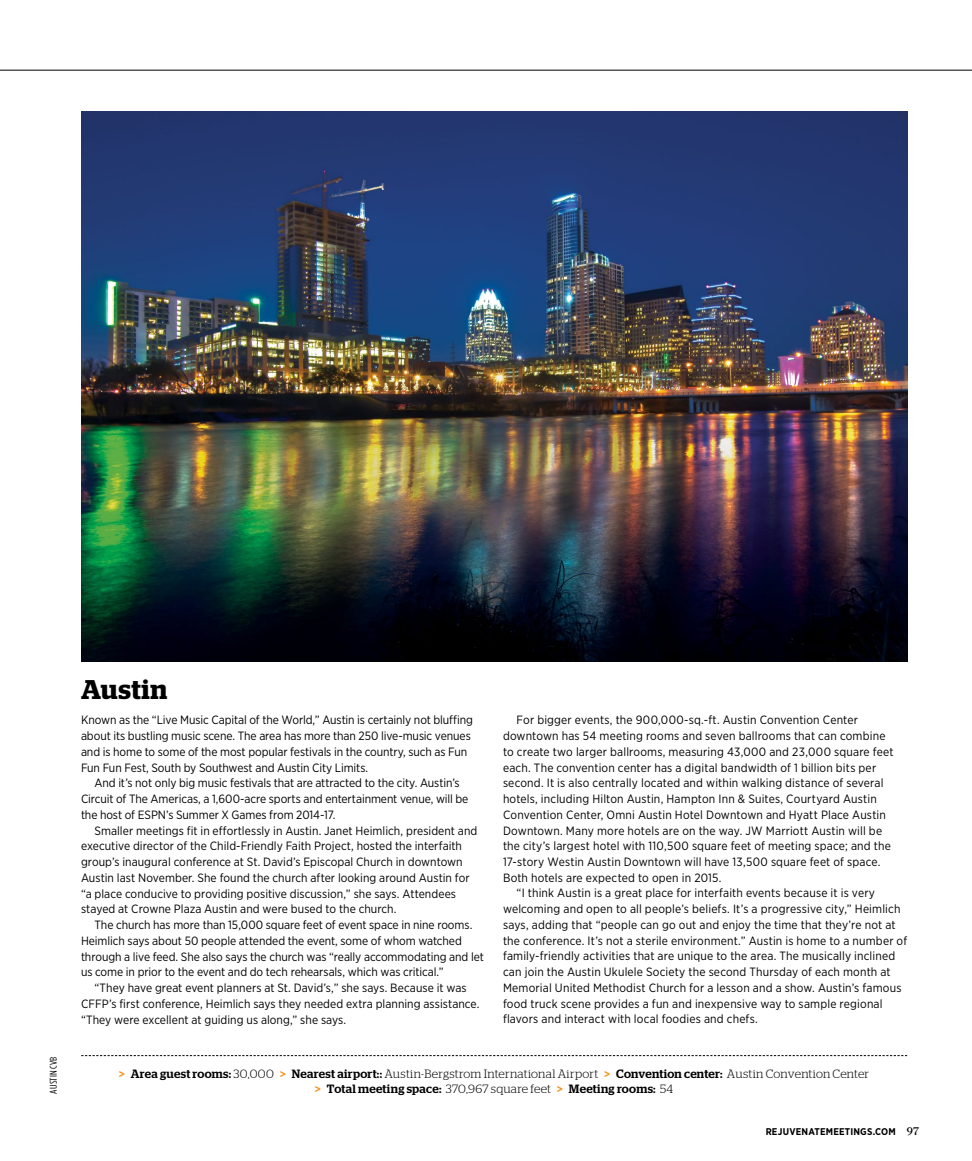
<style>
.page{position:relative;width:972px;height:1161px;background:#fff}
.page>*{position:absolute;margin:0;border:0;box-sizing:border-box;transform-origin:0 0}
.t1{font:600 27px "Stag";letter-spacing:.025em;color:#000}
.t2{font:12px/15.8px "Gotham Narrow";letter-spacing:.005em;color:#000}
.t3{font:300 12px/15.8px "Stag";letter-spacing:.025em;color:#000;text-align:center}
.t4{font:700 9.75px "Gotham Narrow";letter-spacing:.02em;color:#000}
.t5{font:9.75px "Gotham Condensed";letter-spacing:.01em;color:#000;scale:1.12 1}
.s1{font-weight:500;color:#f7941f}
.s2{font-weight:500}
.s3{font-family:"Farnham Text Regular LF";font-weight:400;font-size:11.25px}
</style>
<div class="page">
<hr style="left:0;top:70px;width:972px;height:1px;background:#000">
<svg style="left:81px;top:1055px;width:826px;height:1px"></svg>
<img style="left:81px;top:112px;width:826px;height:549px">
<p class="t5" style="left:48px;top:1094px;width:35px;rotate:-90deg">Austin CVB</p>
<h1 class="t1" style="left:81px;top:674px;width:88px">Austin</h1>
<p class="t2" style="left:81px;top:712px;width:393px">Known as the “Live Music Capital of the World,” Austin is certainly not bluffing about its bustling music scene. The area has more than 250 live-music venues and is home to some of the most popular festivals in the country, such as Fun Fun Fun Fest, South by Southwest and Austin City Limits.</p>
<p class="t2" style="left:81px;top:775px;width:389px;text-indent:14px">And it’s not only big music festivals that are attracted to the city. Austin’s<br>Circuit of The Americas, a 1,600-acre sports and entertainment venue, will be the host of ESPN’s Summer X Games from 2014-17.</p>
<p class="t2" style="left:81px;top:822px;width:398px;text-indent:14px">Smaller meetings fit in effortlessly in Austin. Janet Heimlich, president and executive director of the Child-Friendly Faith Project, hosted the interfaith group’s inaugural conference at St. David’s Episcopal Church in downtown Austin last November. She found the church after looking around Austin for “a place conducive to providing positive discussion,” she says. Attendees stayed at Crowne Plaza Austin and were bused to the church.</p>
<p class="t2" style="left:81px;top:917px;width:404px;text-indent:14px">The church has more than 15,000 square feet of event space in nine rooms.<br>Heimlich says about 50 people attended the event, some of whom watched through a live feed. She also says the church was “really accommodating and let us come in prior to the event and do tech rehearsals, which was critical.”</p>
<p class="t2" style="left:81px;top:980px;width:400px;text-indent:14px">“They have great event planners at St. David’s,” she says. Because it was<br>CFFP’s first conference, Heimlich says they needed extra planning assistance. “They were excellent at guiding us along,” she says.</p>
<p class="t2" style="left:517px;top:712px;width:343px">For bigger events, the 900,000-sq.-ft. Austin Convention Center</p>
<p class="t2" style="left:503px;top:728px;width:384px">downtown has 54 meeting rooms and seven ballrooms that can combine</p>
<p class="t2" style="left:503px;top:743px;width:392px">to create two larger ballrooms, measuring 43,000 and 23,000 square feet</p>
<p class="t2" style="left:503px;top:759px;width:375px">each. The convention center has a digital bandwidth of 1 billion bits per</p>
<p class="t2" style="left:503px;top:775px;width:382px">second. It is also centrally located and within walking distance of several</p>
<p class="t2" style="left:503px;top:791px;width:375px">hotels, including Hilton Austin, Hampton Inn &amp; Suites, Courtyard Austin</p>
<p class="t2" style="left:503px;top:806px;width:384px">Convention Center, Omni Austin Hotel Downtown and Hyatt Place Austin</p>
<p class="t2" style="left:503px;top:822px;width:381px">Downtown. Many more hotels are on the way. JW Marriott Austin will be</p>
<p class="t2" style="left:503px;top:838px;width:389px">the city’s largest hotel with 110,500 square feet of meeting space; and the</p>
<p class="t2" style="left:503px;top:854px;width:379px">17-story Westin Austin Downtown will have 13,500 square feet of space.</p>
<p class="t2" style="left:503px;top:869px;width:220px">Both hotels are expected to open in 2015.</p>
<p class="t2" style="left:517px;top:885px;width:360px">“I think Austin is a great place for interfaith events because it is very</p>
<p class="t2" style="left:503px;top:901px;width:399px">welcoming and open to all people’s beliefs. It’s a progressive city,” Heimlich</p>
<p class="t2" style="left:503px;top:917px;width:394px">says, adding that “people can go out and enjoy the time that they’re not at</p>
<p class="t2" style="left:503px;top:932px;width:406px">the conference. It’s not a sterile environment.” Austin is home to a number of</p>
<p class="t2" style="left:503px;top:948px;width:394px">family-friendly activities that are unique to the area. The musically inclined</p>
<p class="t2" style="left:503px;top:964px;width:389px">can join the Austin Ukulele Society the second Thursday of each month at</p>
<p class="t2" style="left:503px;top:980px;width:400px">Memorial United Methodist Church for a lesson and a show. Austin’s famous</p>
<p class="t2" style="left:503px;top:995px;width:381px">food truck scene provides a fun and inexpensive way to sample regional</p>
<p class="t2" style="left:503px;top:1011px;width:256px">flavors and interact with local foodies and chefs.</p>
<p class="t3" style="left:119px;top:1066px;width:752px"><span class="s1">&gt;</span> <span class="s2">Area guest rooms:</span> 30,000 <span class="s1">&gt;</span> <span class="s2">Nearest airport::</span> Austin-Bergstrom International Airport <span class="s1">&gt;</span> <span class="s2">Convention center:</span> Austin Convention Center <span class="s1">&gt;</span> <span class="s2">Total meeting space:</span> 370,967 square feet <span class="s1">&gt;</span> <span class="s2">Meeting rooms:</span> 54</p>
<p class="t4" style="left:766px;top:1125px;width:155px">REJUVENATEMEETINGS.COM <span class="s3">97</span></p>
</div>
